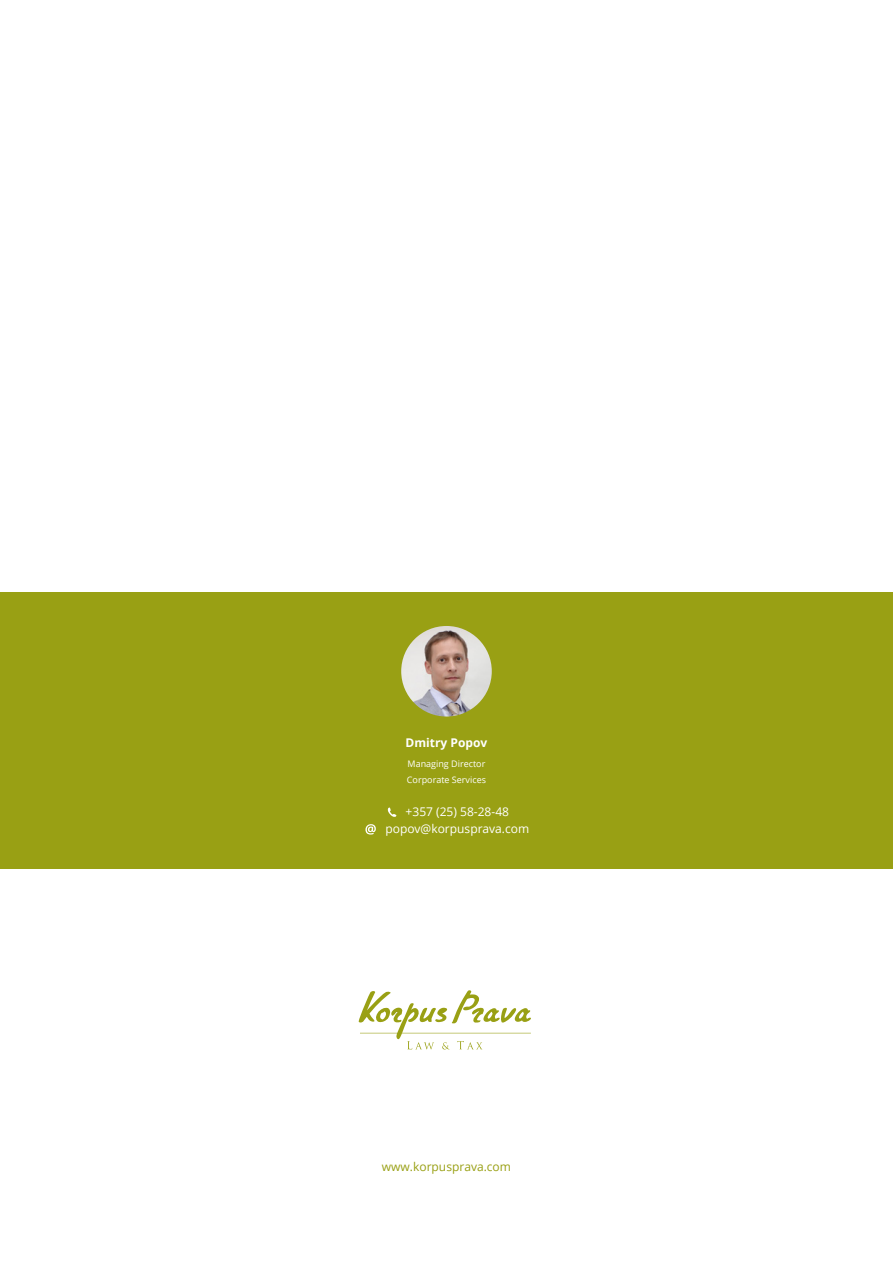
<style>
.page{position:relative;width:893px;height:1263px;background:#fff}
.page>*{position:absolute;margin:0;border:0;box-sizing:border-box;transform-origin:0 0}
.t1{font:12px/16.5px "Open Sans";color:#fff;text-align:center}
.t2{font:12px "Open Sans";color:#99a014}
.t3{font:700 12px "Open Sans";color:#fff}
.t4{font:9px/16.5px "Open Sans";color:#fff}
</style>
<div class="page">
<div style="left:0;top:592px;width:893px;height:276px;background:#99a014"></div>
<img style="left:401px;top:626px;width:91px;height:90px;border-radius:45px">
<svg style="left:387px;top:807px;width:9px;height:10px"></svg>
<svg style="left:365px;top:824px;width:11px;height:10px"></svg>
<svg style="left:359px;top:990px;width:172px;height:59px"></svg>
<p class="t3" style="left:406px;top:734px;width:83px">Dmitry Popov</p>
<p class="t4" style="left:407px;top:755px;width:81px">Managing Director<br>Corporate Services</p>
<p class="t1" style="left:385px;top:803px;width:145px">+357 (25) 58-28-48 popov@korpusprava.com</p>
<p class="t2" style="left:382px;top:1158px;width:131px">www.korpusprava.com</p>
</div>
